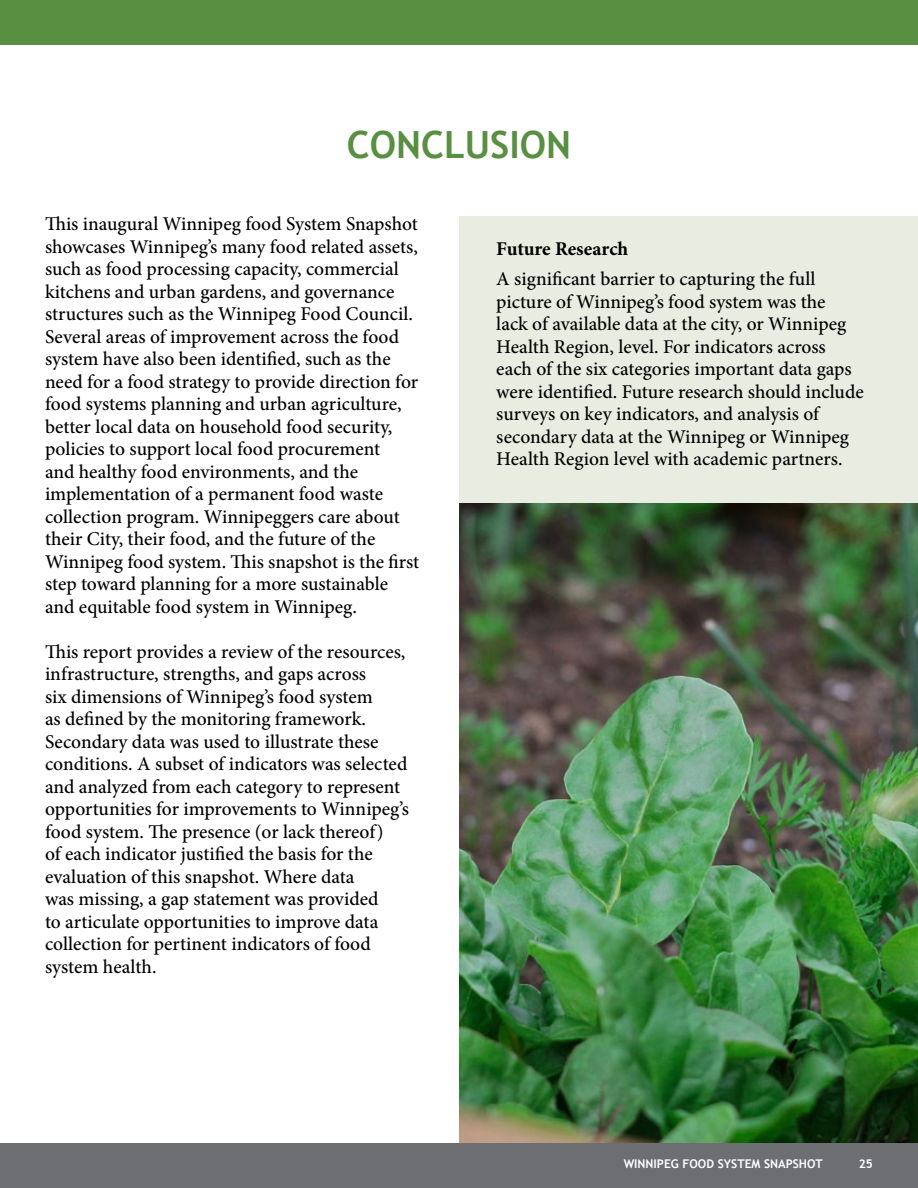
<style>
.page{position:relative;width:918px;height:1188px;background:#fff}
.page>*{position:absolute;margin:0;border:0;box-sizing:border-box;transform-origin:0 0}
.t1{font:700 37.5px "Trebuchet MS";color:#588f40}
.t2{font:500 19.5px/22.5px "Minion Pro";color:#000}
.t3{font:700 19.5px "Minion Pro";letter-spacing:-.005em;color:#000}
.t4{font:700 12px "Trebuchet MS";color:#fff}
</style>
<div class="page">
<div style="left:459px;top:216px;width:459px;height:288px;background:#e8ece1"></div>
<div style="left:0;top:1143px;width:918px;height:45px;background:#6d6e71"></div>
<div style="left:0;top:0;width:918px;height:45px;background:#588f40"></div>
<img style="left:459px;top:504px;width:459px;height:639px">
<h1 class="t1" style="left:347px;top:121px;width:226px">CONCLUSION</h1>
<p class="t2" style="left:45px;top:213px;width:376px">This inaugural Winnipeg food System Snapshot showcases Winnipeg’s many food related assets, such as food processing capacity, commercial kitchens and urban gardens, and governance structures such as the Winnipeg Food Council.<br>Several areas of improvement across the food system have also been identified, such as the need for a food strategy to provide direction for food systems planning and urban agriculture, better local data on household food security, policies to support local food procurement<br>and healthy food environments, and the implementation of a permanent food waste collection program. Winnipeggers care about their City, their food, and the future of the Winnipeg food system. This snapshot is the first step toward planning for a more sustainable and equitable food system in Winnipeg.</p>
<p class="t2" style="left:45px;top:640px;width:365px">This report provides a review of the resources, infrastructure, strengths, and gaps across<br>six dimensions of Winnipeg’s food system<br>as defined by the monitoring framework.<br>Secondary data was used to illustrate these conditions. A subset of indicators was selected and analyzed from each category to represent opportunities for improvements to Winnipeg’s food system. The presence (or lack thereof)<br>of each indicator justified the basis for the evaluation of this snapshot. Where data<br>was missing, a gap statement was provided<br>to articulate opportunities to improve data collection for pertinent indicators of food system health.</p>
<p class="t3" style="left:496px;top:235px;width:133px">Future Research</p>
<p class="t2" style="left:496px;top:268px;width:369px">A significant barrier to capturing the full picture of Winnipeg’s food system was the<br>lack of available data at the city, or Winnipeg Health Region, level. For indicators across each of the six categories important data gaps were identified. Future research should include surveys on key indicators, and analysis of secondary data at the Winnipeg or Winnipeg Health Region level with academic partners.</p>
<p class="t4" style="left:624px;top:1156px;width:201px">WINNIPEG FOOD SYSTEM SNAPSHOT</p>
<p class="t4" style="left:859px;top:1156px;width:16px">25</p>
</div>
